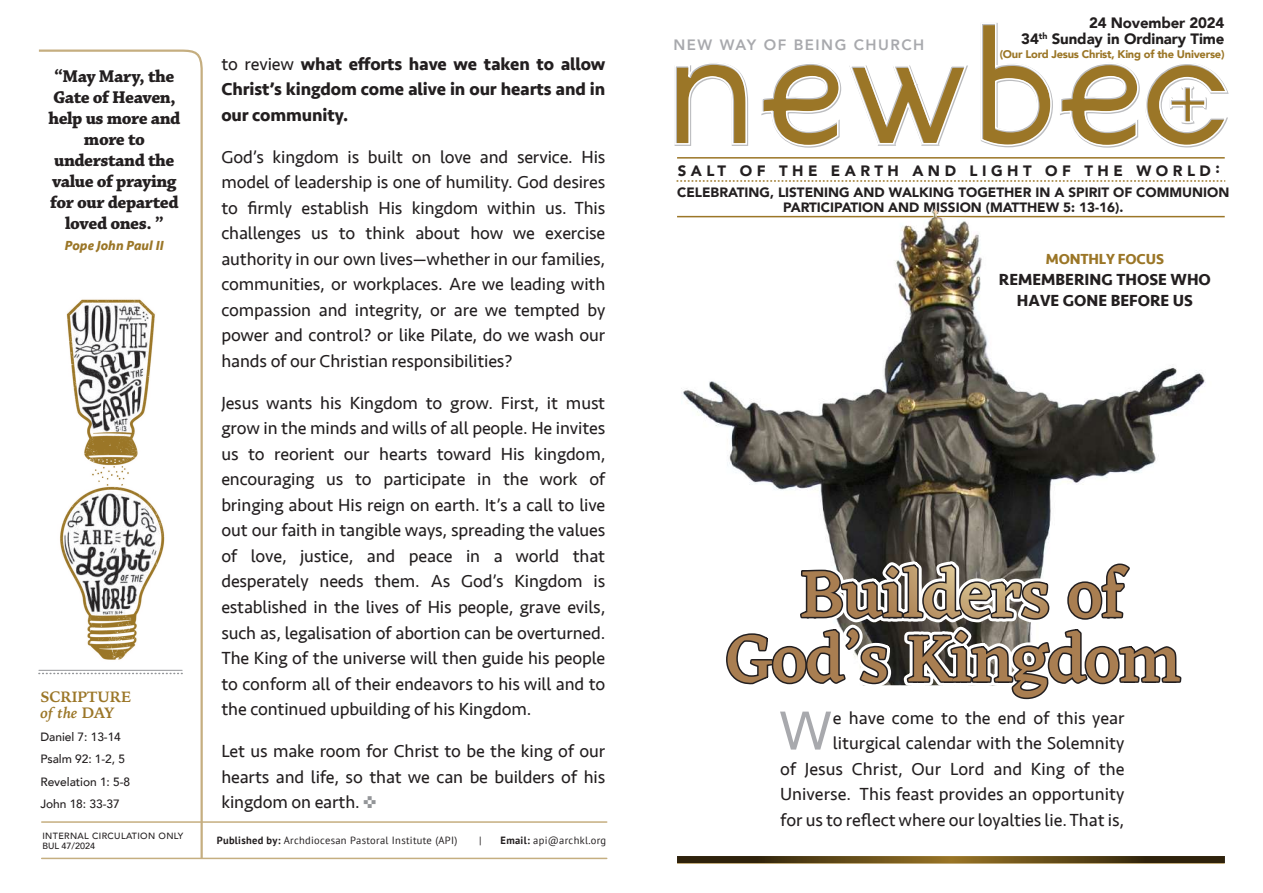
<style>
.page{position:relative;width:1263px;height:893px;background:#fff}
.page>*{position:absolute;margin:0;border:0;box-sizing:border-box;transform-origin:0 0}
.t1{font:57px "Seravek";color:#a8a9ad}
.t2{font:18px/25.5px "Seravek";letter-spacing:-.01em;color:#231f20;text-align:justify}
.t3{font:700 18px/21px "Chaparral Pro";letter-spacing:-.025em;color:#231f20;text-align:center}
.t4{font:700 18px/25.5px "Seravek";letter-spacing:-.01em;color:#231f20;text-align:justify}
.t5{font:700 16.5px/21px "Seravek";color:#231f20;text-align:center}
.t6{font:900 15px/16.5px "Avenir";letter-spacing:-.005em;color:#211e1e;text-align:right}
.t7{font:900 15px "Avenir";letter-spacing:.3em;color:#231f20}
.t8{font:800 15px "Avenir";letter-spacing:.1em;color:#a8a9ad}
.t9{font:700 15px/16.5px "Iowan Old Style";color:#9b7627}
.t10{font:700 15px "Seravek";letter-spacing:-.01em;color:#9b7627}
.t11{font:900 13.5px/15px "Avenir";color:#231f20;text-align:center}
.t12{font:italic 700 13.5px "Seravek";color:#9b7627}
.t13{font:500 12px/22.5px "Avenir";letter-spacing:-.005em;color:#231f20}
.t14{font:900 11.1px "Avenir";letter-spacing:-.02em;color:#9b7627}
.t15{font:10.5px "PT Sans";letter-spacing:.025em;color:#231f20}
.t16{font:500 9px/10.5px "Avenir";letter-spacing:.04em;color:#231f20}
.s1{font-style:italic}
.s2{font-weight:400}
.s3{color:#939598}
.s4{font-weight:700}
.s5{color:#231f20}
</style>
<div class="page">
<hr style="left:677px;top:216px;width:548px;height:1px;background:#9b7627">
<svg style="left:677px;top:180px;width:548px;height:2px"></svg>
<hr style="left:677px;top:157px;width:548px;height:2px;background:#9b7627">
<img style="left:681px;top:209px;width:536px;height:345px">
<hr style="left:42px;top:821px;width:565px;height:2px;background:#c5ae80">
<hr style="left:42px;top:858px;width:565px;height:1px;background:#c5ae80">
<svg style="left:38px;top:49px;width:166px;height:811px"></svg>
<svg style="left:674px;top:23px;width:554px;height:124px"></svg>
<svg style="left:39px;top:673px;width:143px;height:1px"></svg>
<hr style="left:39px;top:670px;width:143px;height:1px;background:#939598">
<img style="left:50px;top:293px;width:121px;height:376px">
<svg style="left:677px;top:856px;width:548px;height:8px"></svg>
<svg style="left:677px;top:857px;width:548px;height:6px;background:#564115"></svg>
<svg style="left:726px;top:554px;width:456px;height:146px"></svg>
<p class="t3" style="left:48px;top:66px;width:134px">“May Mary, the<br>Gate of Heaven, help us more and more to understand the value of praying for our departed loved ones. ”</p>
<p class="t12" style="left:65px;top:234px;width:100px">Pope John Paul II</p>
<p class="t9" style="left:40px;top:687px;width:92px">SCRIPTURE <span class="s1">of the</span> DAY</p>
<p class="t13" style="left:40px;top:724px;width:91px">Daniel 7: 13-14<br>Psalm 92: 1-2, 5<br>Revelation 1: 5-8<br>John 18: 33-37</p>
<p class="t16" style="left:42px;top:830px;width:142px">INTERNAL CIRCULATION ONLY<br>BUL 47/2024</p>
<p class="t4" style="left:221px;top:51px;width:385px"><span class="s2">to review</span> what efforts have we taken to allow Christ’s kingdom come alive in our hearts and in our community.</p>
<p class="t2" style="left:221px;top:144px;width:385px">God’s kingdom is built on love and service. His model of leadership is one of humility. God desires to firmly establish His kingdom within us. This challenges us to think about how we exercise authority in our own lives—whether in our families, communities, or workplaces. Are we leading with compassion and integrity, or are we tempted by power and control? or like Pilate, do we wash our hands of our Christian responsibilities?</p>
<p class="t2" style="left:221px;top:390px;width:385px">Jesus wants his Kingdom to grow. First, it must grow in the minds and wills of all people. He invites us to reorient our hearts toward His kingdom, encouraging us to participate in the work of bringing about His reign on earth. It’s a call to live out our faith in tangible ways, spreading the values of love, justice, and peace in a world that desperately needs them. As God’s Kingdom is established in the lives of His people, grave evils, such as, legalisation of abortion can be overturned.<br>The King of the universe will then guide his people to conform all of their endeavors to his will and to the continued upbuilding of his Kingdom.</p>
<p class="t2" style="left:221px;top:738px;width:385px">Let us make room for Christ to be the king of our hearts and life, so that we can be builders of his kingdom on earth. <span class="s3">✜</span></p>
<p class="t15" style="left:217px;top:833px;width:242px"><span class="s4">Published by:</span> Archdiocesan Pastoral Institute (API)</p>
<p class="t15" style="left:479px;top:833px;width:4px">|</p>
<p class="t15" style="left:501px;top:833px;width:107px"><span class="s4">Email:</span> api@archkl.org</p>
<p class="t8" style="left:673px;top:34px;width:252px">NEW WAY OF BEING CHURCH</p>
<p class="t6" style="left:1021px;top:14px;width:205px"><span class="s5">24 November 2024<br></span>34<sup>th</sup> Sunday in Ordinary Time</p>
<p class="t14" style="left:1000px;top:44px;width:226px">(Our Lord Jesus Christ, King of the Universe)</p>
<p class="t7" style="left:678px;top:158px;width:544px">SALT OF THE EARTH AND LIGHT OF THE WORLD:</p>
<p class="t11" style="left:677px;top:184px;width:554px">CELEBRATING, LISTENING AND WALKING TOGETHER IN A SPIRIT OF COMMUNION<br>PARTICIPATION AND MISSION (MATTHEW 5: 13-16).</p>
<p class="t10" style="left:1046px;top:247px;width:120px">MONTHLY FOCUS</p>
<p class="t5" style="left:999px;top:269px;width:213px">REMEMBERING THOSE WHO<br>HAVE GONE BEFORE US</p>
<p class="t2" style="left:780px;top:705px;width:346px;text-align:right">e have come to the end of this year liturgical calendar with the Solemnity<br>of Jesus Christ, Our Lord and King of the Universe. This feast provides an opportunity for us to reflect where our loyalties lie. That is,</p>
<h1 class="t1" style="left:779px;top:686px;width:55px">W</h1>
</div>
